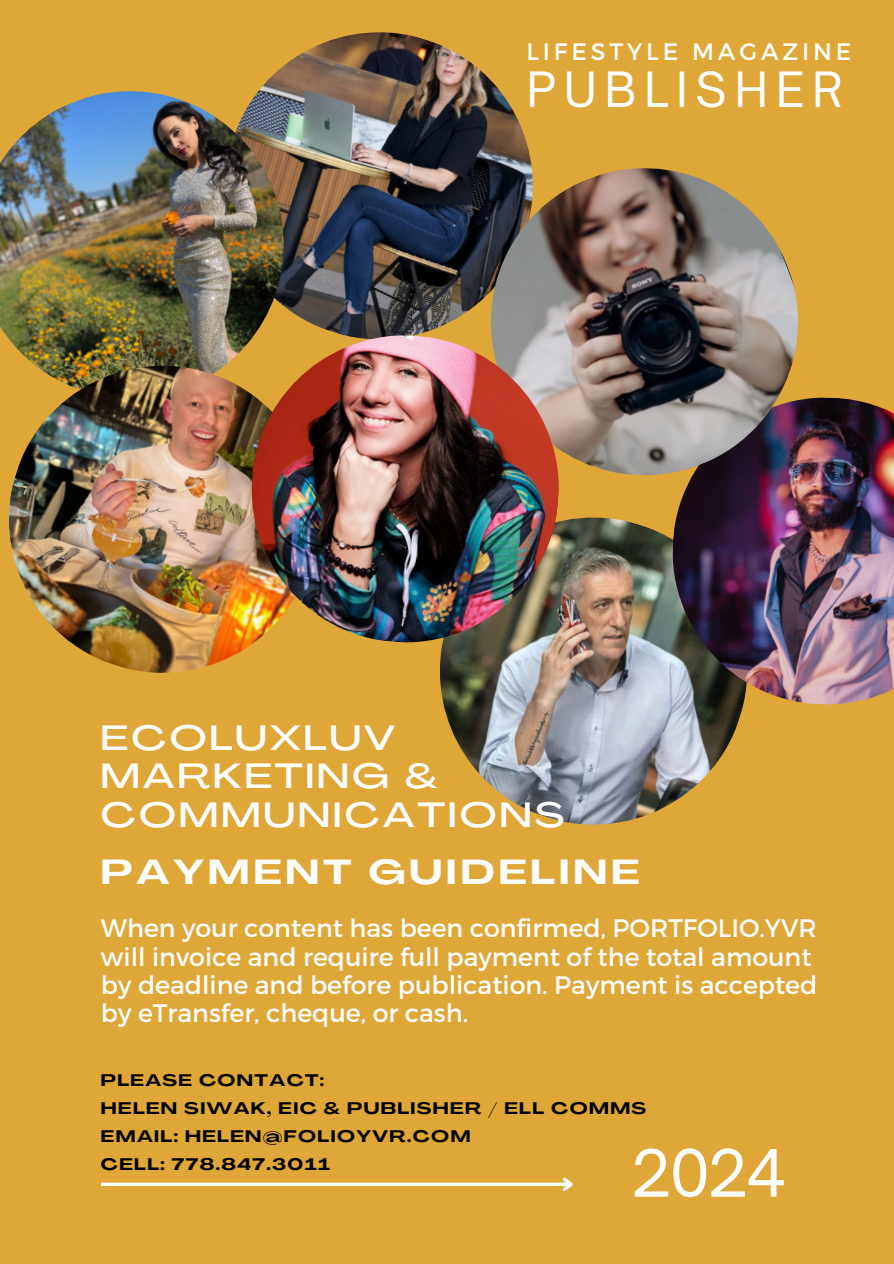
<style>
.page{position:relative;width:894px;height:1264px;background:#fff}
.page>*{position:absolute;margin:0;border:0;box-sizing:border-box;transform-origin:0 0}
.t1{font:62.4px "Open Sauce One";color:#fff}
.t2{font:46.5px "Open Sauce One";letter-spacing:.165em;color:#fff}
.t3{font:500 34.65px/38.5px "Agrandir Grand";letter-spacing:.095em;color:#fff}
.t4{font:700 34.35px "Agrandir Grand";letter-spacing:.12em;color:#fffefd}
.t5{font:25.2px/28.2px "Montserrat";color:#fffefd}
.t6{font:23.7px "Montserrat";letter-spacing:.165em;color:#fff}
.t7{font:700 16.5px/28.2px "Agrandir Grand";letter-spacing:.085em;color:#000}
</style>
<div class="page">
<div style="left:0;top:0;width:893px;height:1263px;background:#dea738"></div>
<hr style="left:101px;top:1182px;width:470px;height:3px;background:#fff">
<svg style="left:559px;top:1177px;width:14px;height:14px"></svg>
<img style="left:440px;top:517px;width:303px;height:308px">
<img style="left:277px;top:32px;width:251px;height:296px">
<img style="left:0;top:71px;width:303px;height:276px">
<img style="left:668px;top:397px;width:225px;height:311px">
<img style="left:471px;top:148px;width:346px;height:347px">
<img style="left:9px;top:347px;width:235px;height:326px">
<img style="left:244px;top:328px;width:322px;height:321px">
<p class="t6" style="left:526px;top:36px;width:326px">LIFESTYLE MAGAZINE</p>
<h2 class="t2" style="left:526px;top:61px;width:318px">PUBLISHER</h2>
<h3 class="t3" style="left:101px;top:722px;width:464px">ECOLUXLUV<br>MARKETING &amp;<br>COMMUNICATIONS</h3>
<h3 class="t4" style="left:101px;top:858px;width:539px">PAYMENT GUIDELINE</h3>
<p class="t5" style="left:101px;top:913px;width:717px">When your content has been confirmed, PORTFOLIO.YVR will invoice and require full payment of the total amount by deadline and before publication. Payment is accepted by eTransfer, cheque, or cash.</p>
<p class="t7" style="left:101px;top:1067px;width:546px">PLEASE CONTACT:<br>HELEN SIWAK, EIC &amp; PUBLISHER / ELL COMMS<br>EMAIL: HELEN@FOLIOYVR.COM<br>CELL: 778.847.3011</p>
<h1 class="t1" style="left:631px;top:1134px;width:157px">2024</h1>
</div>
